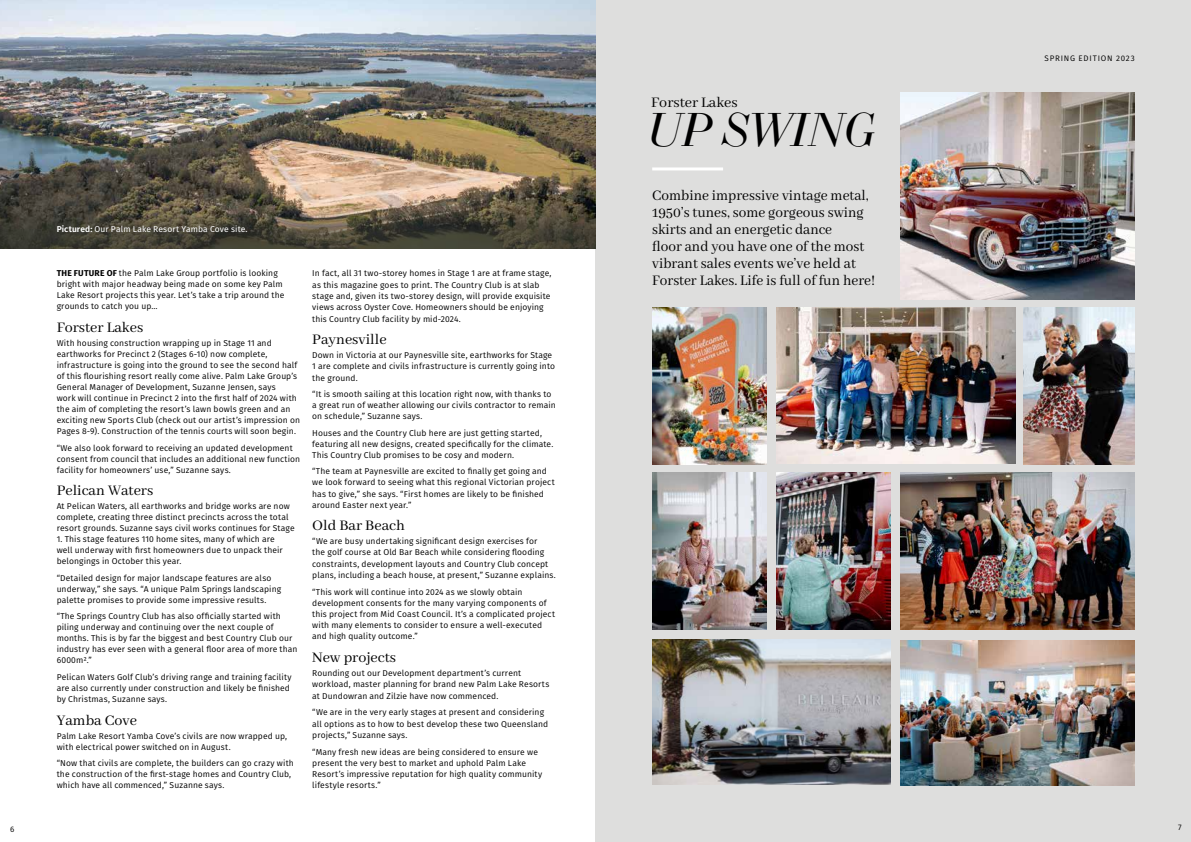
<style>
.page{position:relative;width:1191px;height:842px;background:#fff}
.page>*{position:absolute;margin:0;border:0;box-sizing:border-box;transform-origin:0 0}
.t1{font:italic 47px "LTC Bodoni 175";color:#000}
.t2{font:16px/17px "Abhaya Libre";color:#000;scale:.95 1}
.t3{font:16px "Abhaya Libre";color:#000}
.t4{font:8.5px/11px "Fira Sans";letter-spacing:.01em;color:#000}
.t5{font:8.5px "Fira Sans";letter-spacing:.01em;color:#fff}
.t6{font:8px "Fira Sans";letter-spacing:.1em;color:#000}
.s1{font-weight:600}
.s2{font-weight:700}
</style>
<div class="page">
<div style="left:595px;top:0;width:596px;height:842px;background:#dededd"></div>
<img style="left:0;top:0;width:595px;height:212px">
<img style="left:652px;top:472px;width:115px;height:157px">
<img style="left:900px;top:473px;width:234px;height:156px">
<img style="left:900px;top:93px;width:234px;height:207px">
<img style="left:1023px;top:307px;width:111px;height:157px">
<img style="left:776px;top:307px;width:239px;height:157px">
<img style="left:652px;top:307px;width:115px;height:157px">
<img style="left:653px;top:640px;width:237px;height:144px">
<hr style="left:652px;top:167px;width:71px;height:3px;background:#fff">
<img style="left:776px;top:473px;width:114px;height:156px">
<img style="left:900px;top:641px;width:234px;height:144px">
<svg style="left:0;top:212px;width:595px;height:37px;background:#474436"></svg>
<p class="t6" style="left:10px;top:823px;width:6px">6</p>
<p class="t5" style="left:57px;top:222px;width:192px"><span class="s1">Pictured:</span> Our Palm Lake Resort Yamba Cove site.</p>
<p class="t4" style="left:57px;top:269px;width:229px"><span class="s2">THE FUTURE OF</span> the Palm Lake Group portfolio is looking bright with major headway being made on some key Palm Lake Resort projects this year. Let’s take a trip around the grounds to catch you up…</p>
<h2 class="t3" style="left:57px;top:319px;width:88px">Forster Lakes</h2>
<p class="t4" style="left:57px;top:338px;width:245px">With housing construction wrapping up in Stage 11 and earthworks for Precinct 2 (Stages 6-10) now complete, infrastructure is going into the ground to see the second half of this flourishing resort really come alive. Palm Lake Group’s General Manager of Development, Suzanne Jensen, says<br>work will continue in Precinct 2 into the first half of 2024 with the aim of completing the resort’s lawn bowls green and an exciting new Sports Club (check out our artist’s impression on Pages 8-9). Construction of the tennis courts will soon begin.</p>
<p class="t4" style="left:57px;top:443px;width:245px">“We also look forward to receiving an updated development consent from council that includes an additional new function facility for homeowners’ use,” Suzanne says.</p>
<h2 class="t3" style="left:57px;top:482px;width:98px">Pelican Waters</h2>
<p class="t4" style="left:57px;top:501px;width:239px">At Pelican Waters, all earthworks and bridge works are now complete, creating three distinct precincts across the total resort grounds. Suzanne says civil works continues for Stage</p>
<p class="t4" style="left:57px;top:534px;width:227px">1. This stage features 110 home sites, many of which are well underway with first homeowners due to unpack their belongings in October this year.</p>
<p class="t4" style="left:57px;top:573px;width:226px">“Detailed design for major landscape features are also underway,” she says. “A unique Palm Springs landscaping palette promises to provide some impressive results.</p>
<p class="t4" style="left:57px;top:612px;width:242px">“The Springs Country Club has also officially started with piling underway and continuing over the next couple of months. This is by far the biggest and best Country Club our industry has ever seen with a general floor area of more than 6000m2.”</p>
<p class="t4" style="left:57px;top:672px;width:236px">Pelican Waters Golf Club’s driving range and training facility are also currently under construction and likely be finished by Christmas, Suzanne says.</p>
<h2 class="t3" style="left:57px;top:711px;width:82px">Yamba Cove</h2>
<p class="t4" style="left:57px;top:731px;width:232px">Palm Lake Resort Yamba Cove’s civils are now wrapped up, with electrical power switched on in August.</p>
<p class="t4" style="left:57px;top:758px;width:239px">“Now that civils are complete, the builders can go crazy with the construction of the first-stage homes and Country Club, which have all commenced,” Suzanne says.</p>
<p class="t4" style="left:312px;top:268px;width:241px;line-height:11.3px">In fact, all 31 two-storey homes in Stage 1 are at frame stage, as this magazine goes to print. The Country Club is at slab stage and, given its two-storey design, will provide exquisite views across Oyster Cove. Homeowners should be enjoying this Country Club facility by mid-2024.</p>
<h2 class="t3" style="left:312px;top:331px;width:76px">Paynesville</h2>
<p class="t4" style="left:312px;top:350px;width:244px">Down in Victoria at our Paynesville site, earthworks for Stage<br>1 are complete and civils infrastructure is currently going into the ground.</p>
<p class="t4" style="left:312px;top:389px;width:245px">“It is smooth sailing at this location right now, with thanks to a great run of weather allowing our civils contractor to remain on schedule,” Suzanne says.</p>
<p class="t4" style="left:312px;top:428px;width:243px">Houses and the Country Club here are just getting started, featuring all new designs, created specifically for the climate.<br>This Country Club promises to be cosy and modern.</p>
<p class="t4" style="left:312px;top:466px;width:244px">“The team at Paynesville are excited to finally get going and we look forward to seeing what this regional Victorian project has to give,” she says. “First homes are likely to be finished around Easter next year.”</p>
<h2 class="t3" style="left:312px;top:517px;width:94px">Old Bar Beach</h2>
<p class="t4" style="left:312px;top:536px;width:245px">“We are busy undertaking significant design exercises for<br>the golf course at Old Bar Beach while considering flooding constraints, development layouts and Country Club concept plans, including a beach house, at present,” Suzanne explains.</p>
<p class="t4" style="left:312px;top:587px;width:244px">“This work will continue into 2024 as we slowly obtain development consents for the many varying components of this project from Mid Coast Council. It’s a complicated project with many elements to consider to ensure a well-executed and high quality outcome.”</p>
<h2 class="t3" style="left:312px;top:649px;width:85px">New projects</h2>
<p class="t4" style="left:312px;top:668px;width:239px">Rounding out our Development department’s current workload, master planning for brand new Palm Lake Resorts at Dundowran and Zilzie have now commenced.</p>
<p class="t4" style="left:312px;top:707px;width:237px">“We are in the very early stages at present and considering all options as to how to best develop these two Queensland projects,” Suzanne says.</p>
<p class="t4" style="left:312px;top:747px;width:231px">“Many fresh new ideas are being considered to ensure we present the very best to market and uphold Palm Lake Resort’s impressive reputation for high quality community lifestyle resorts.”</p>
<h2 class="t3" style="left:651px;top:94px;width:88px">Forster Lakes</h2>
<h1 class="t1" style="left:648px;top:104px;width:230px">UP SWING</h1>
<h2 class="t2" style="left:652px;top:187px;width:236px">Combine impressive vintage metal, 1950’s tunes, some gorgeous swing skirts and an energetic dance<br>floor and you have one of the most vibrant sales events we’ve held at Forster Lakes. Life is full of fun here!</h2>
<p class="t6" style="left:1044px;top:52px;width:92px">SPRING EDITION 2023</p>
<p class="t6" style="left:1178px;top:822px;width:5px">7</p>
</div>
